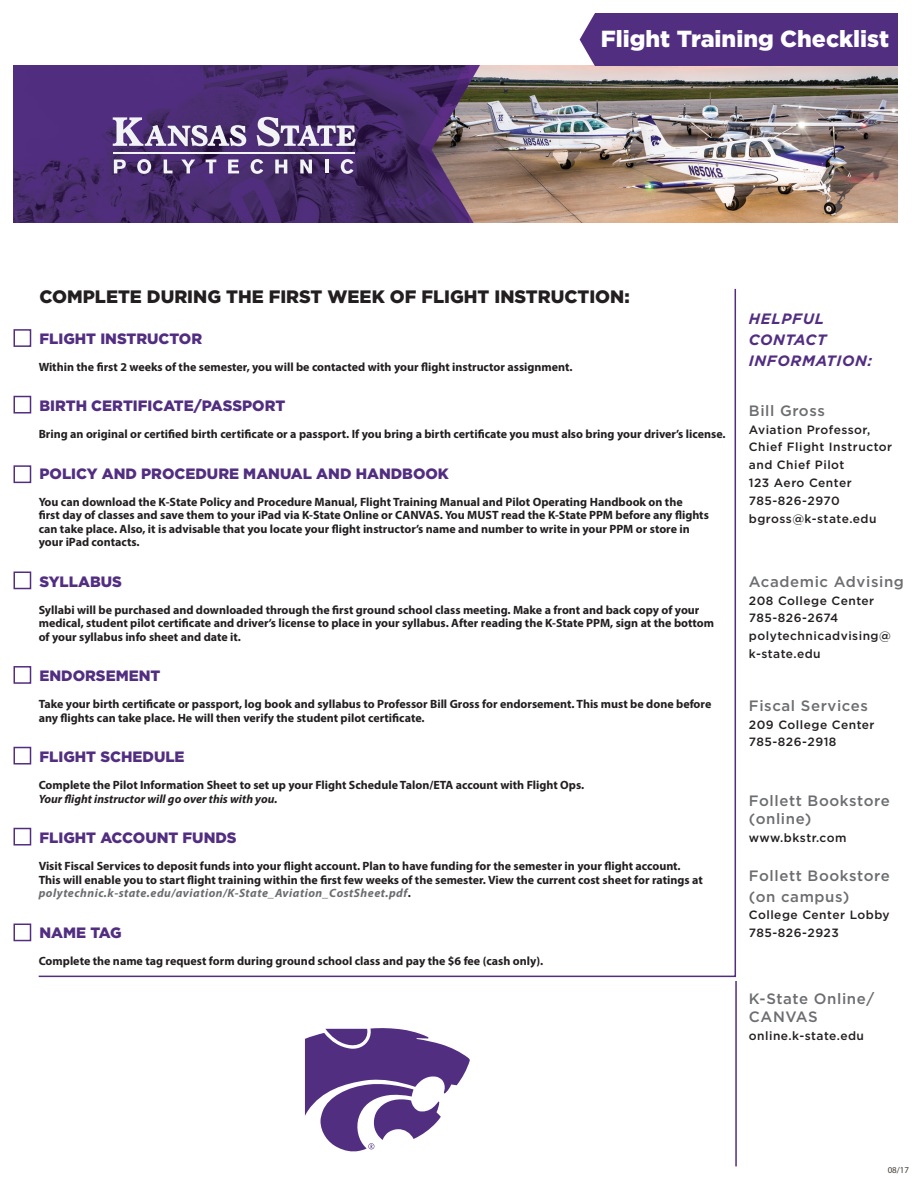
<style>
.page{position:relative;width:918px;height:1188px;background:#fff}
.page>*{position:absolute;margin:0;border:0;box-sizing:border-box;transform-origin:0 0}
.t1{font:900 23.25px "Gotham";color:#fff}
.t2{font:900 18px "Gotham";color:#231f20}
.t3{font:900 15px "Gotham";color:#522e81}
.t4{font:500 15px/17.9px "Gotham";letter-spacing:.04em;color:#6c6d70}
.t5{font:italic 700 15px "Gotham";letter-spacing:.04em;color:#522e81}
.t6{font:700 12px/13.5px "Myriad Pro";color:#231f20}
.t7{font:500 12px/17.9px "Gotham";letter-spacing:.04em;color:#231f20}
.t8{font:italic 700 12px "Myriad Pro";color:#231f20}
.t9{font:8.85px "Myriad Pro";color:#3f3a34}
.s1{font-style:italic;color:#6c6d70}
</style>
<div class="page">
<div style="left:14px;top:329px;width:17px;height:18px;border:2px solid #522e81"></div>
<div style="left:14px;top:828px;width:17px;height:18px;border:2px solid #522e81"></div>
<div style="left:14px;top:924px;width:17px;height:17px;border:2px solid #522e81"></div>
<div style="left:14px;top:396px;width:17px;height:18px;border:2px solid #522e81"></div>
<div style="left:14px;top:572px;width:17px;height:17px;border:2px solid #522e81"></div>
<div style="left:14px;top:666px;width:17px;height:18px;border:2px solid #522e81"></div>
<div style="left:14px;top:747px;width:17px;height:18px;border:2px solid #522e81"></div>
<div style="left:14px;top:465px;width:17px;height:18px;border:2px solid #522e81"></div>
<img style="left:14px;top:66px;width:883px;height:157px">
<svg style="left:580px;top:14px;width:15px;height:52px"></svg>
<div style="left:595px;top:14px;width:302px;height:52px;background:#522e81"></div>
<hr style="left:113px;top:152px;width:241px;height:1px;background:#f2f3f4">
<svg style="left:113px;top:117px;width:133px;height:29px"></svg>
<svg style="left:257px;top:117px;width:99px;height:29px"></svg>
<svg style="left:114px;top:160px;width:12px;height:13px"></svg>
<svg style="left:137px;top:159px;width:14px;height:15px"></svg>
<svg style="left:164px;top:160px;width:9px;height:13px"></svg>
<svg style="left:181px;top:160px;width:14px;height:13px"></svg>
<svg style="left:206px;top:160px;width:10px;height:13px"></svg>
<svg style="left:228px;top:160px;width:11px;height:13px"></svg>
<svg style="left:251px;top:159px;width:12px;height:15px"></svg>
<svg style="left:275px;top:160px;width:12px;height:13px"></svg>
<svg style="left:300px;top:160px;width:12px;height:13px"></svg>
<svg style="left:325px;top:160px;width:3px;height:13px"></svg>
<svg style="left:341px;top:159px;width:12px;height:15px"></svg>
<svg style="left:38px;top:288px;width:698px;height:690px"></svg>
<svg style="left:305px;top:1028px;width:165px;height:124px"></svg>
<hr style="left:735px;top:981px;width:2px;height:185px;background:#522e81">
<p class="t1" style="left:601px;top:23px;width:290px">Flight Training Checklist</p>
<p class="t2" style="left:39px;top:285px;width:592px">COMPLETE DURING THE FIRST WEEK OF FLIGHT INSTRUCTION:</p>
<p class="t3" style="left:39px;top:328px;width:164px">FLIGHT INSTRUCTOR</p>
<p class="t6" style="left:39px;top:360px;width:535px">Within the first 2 weeks of the semester, you will be contacted with your flight instructor assignment.</p>
<p class="t3" style="left:39px;top:396px;width:247px">BIRTH CERTIFICATE/PASSPORT</p>
<p class="t6" style="left:39px;top:427px;width:688px">Bring an original or certified birth certificate or a passport. If you bring a birth certificate you must also bring your driver’s license.</p>
<p class="t3" style="left:39px;top:463px;width:411px">POLICY AND PROCEDURE MANUAL AND HANDBOOK</p>
<p class="t6" style="left:39px;top:495px;width:646px">You can download the K-State Policy and Procedure Manual, Flight Training Manual and Pilot Operating Handbook on the</p>
<p class="t6" style="left:39px;top:508px;width:672px">first day of classes and save them to your iPad via K-State Online or CANVAS. You MUST read the K-State PPM before any flights</p>
<p class="t6" style="left:39px;top:522px;width:653px">can take place. Also, it is advisable that you locate your flight instructor’s name and number to write in your PPM or store in</p>
<p class="t6" style="left:39px;top:535px;width:103px">your iPad contacts.</p>
<p class="t3" style="left:39px;top:571px;width:84px">SYLLABUS</p>
<p class="t6" style="left:39px;top:603px;width:677px">Syllabi will be purchased and downloaded through the first ground school class meeting. Make a front and back copy of your medical, student pilot certificate and driver’s license to place in your syllabus. After reading the K-State PPM, sign at the bottom</p>
<p class="t6" style="left:39px;top:630px;width:204px">of your syllabus info sheet and date it.</p>
<p class="t3" style="left:39px;top:666px;width:123px">ENDORSEMENT</p>
<p class="t6" style="left:39px;top:697px;width:674px">Take your birth certificate or passport, log book and syllabus to Professor Bill Gross for endorsement. This must be done before any flights can take place. He will then verify the student pilot certificate.</p>
<p class="t3" style="left:39px;top:747px;width:147px">FLIGHT SCHEDULE</p>
<p class="t6" style="left:39px;top:778px;width:547px">Complete the Pilot Information Sheet to set up your Flight Schedule Talon/ETA account with Flight Ops.</p>
<p class="t8" style="left:39px;top:791px;width:240px">Your flight instructor will go over this with you.</p>
<p class="t3" style="left:39px;top:828px;width:199px">FLIGHT ACCOUNT FUNDS</p>
<p class="t6" style="left:39px;top:859px;width:666px">Visit Fiscal Services to deposit funds into your flight account. Plan to have funding for the semester in your flight account.<br>This will enable you to start flight training within the first few weeks of the semester. View the current cost sheet for ratings at <span class="s1">polytechnic.k-state.edu/aviation/K-State_Aviation_CostSheet.pdf</span>.</p>
<p class="t3" style="left:39px;top:922px;width:84px">NAME TAG</p>
<p class="t6" style="left:39px;top:954px;width:506px">Complete the name tag request form during ground school class and pay the $6 fee (cash only).</p>
<p class="t5" style="left:749px;top:309px;width:77px">HELPFUL</p>
<p class="t5" style="left:749px;top:330px;width:79px">CONTACT</p>
<p class="t5" style="left:749px;top:351px;width:125px">INFORMATION:</p>
<p class="t4" style="left:749px;top:401px;width:78px">Bill Gross</p>
<p class="t7" style="left:749px;top:420px;width:123px">Aviation Professor,</p>
<p class="t7" style="left:749px;top:438px;width:145px">Chief Flight Instructor and Chief Pilot</p>
<p class="t7" style="left:749px;top:474px;width:104px">123 Aero Center</p>
<p class="t7" style="left:749px;top:492px;width:92px">785-826-2970</p>
<p class="t7" style="left:749px;top:509px;width:129px">bgross@k-state.edu</p>
<p class="t4" style="left:749px;top:572px;width:157px">Academic Advising</p>
<p class="t7" style="left:749px;top:591px;width:127px">208 College Center</p>
<p class="t7" style="left:749px;top:609px;width:91px">785-826-2674</p>
<p class="t7" style="left:749px;top:627px;width:144px">polytechnicadvising@</p>
<p class="t7" style="left:749px;top:645px;width:73px">k-state.edu</p>
<p class="t4" style="left:749px;top:696px;width:121px">Fiscal Services</p>
<p class="t7" style="left:749px;top:715px;width:127px">209 College Center</p>
<p class="t7" style="left:749px;top:733px;width:89px">785-826-2918</p>
<p class="t4" style="left:749px;top:792px;width:142px">Follett Bookstore</p>
<p class="t4" style="left:749px;top:810px;width:64px">(online)</p>
<p class="t7" style="left:749px;top:829px;width:99px">www.bkstr.com</p>
<p class="t4" style="left:749px;top:866px;width:142px">Follett Bookstore</p>
<p class="t4" style="left:749px;top:887px;width:102px">(on campus)</p>
<p class="t7" style="left:749px;top:906px;width:142px">College Center Lobby</p>
<p class="t7" style="left:749px;top:924px;width:91px">785-826-2923</p>
<p class="t4" style="left:749px;top:990px;width:127px">K-State Online/<br>CANVAS</p>
<p class="t7" style="left:749px;top:1027px;width:117px">online.k-state.edu</p>
<p class="t9" style="left:888px;top:1165px;width:23px">08/17</p>
</div>
